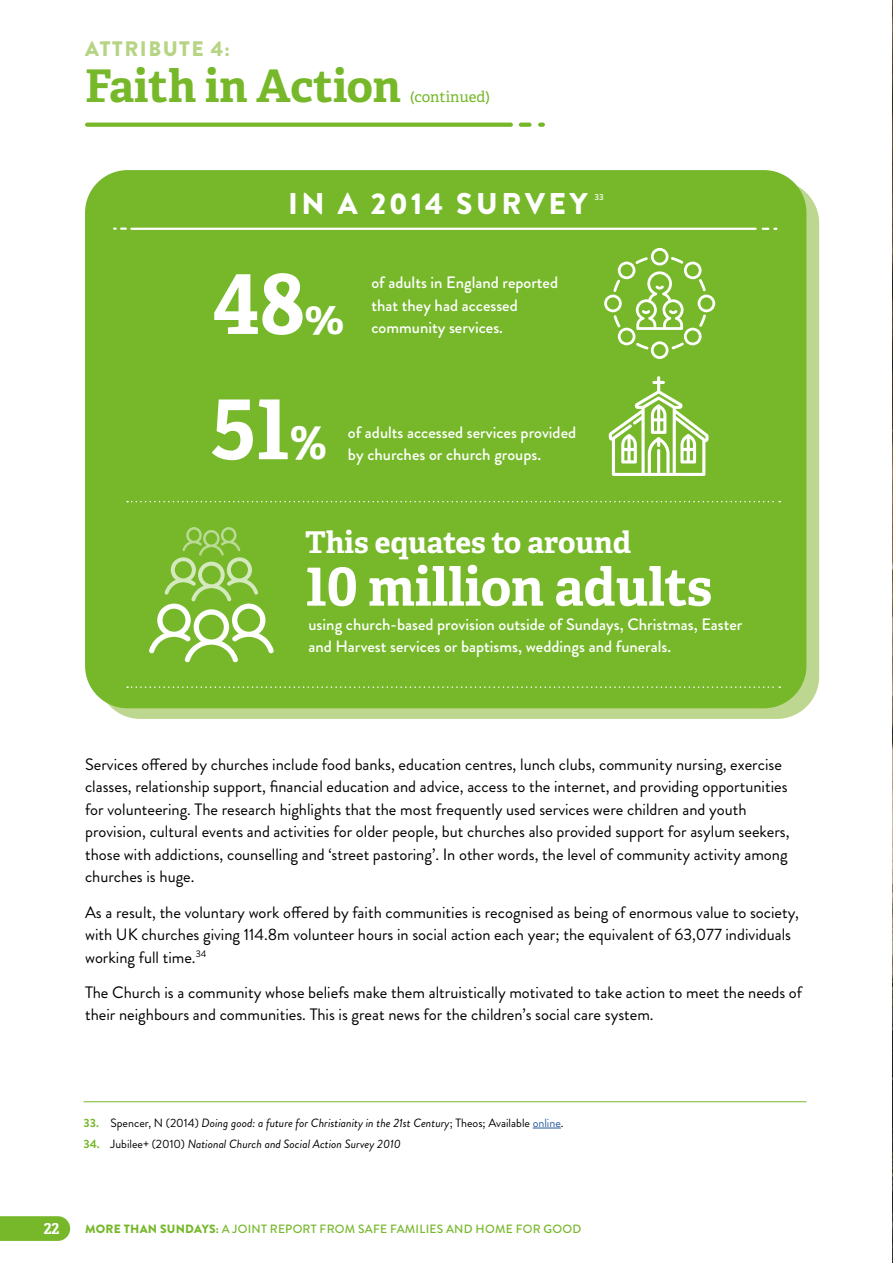
<style>
.page{position:relative;width:893px;height:1263px;background:#fff}
.page>*{position:absolute;margin:0;border:0;box-sizing:border-box;transform-origin:0 0}
.t1{font:700 82.5px "Adelle PE";color:#fff}
.t2{font:700 52.5px "Adelle PE";color:#fff}
.t3{font:700 45px "Adelle PE";color:#76b82a}
.t4{font:700 30px "Adelle PE";color:#fff}
.t5{font:900 30px "Brandon Grotesque";letter-spacing:.12em;color:#fff}
.t6{font:900 21px "Brandon Grotesque";letter-spacing:.07em;color:#b6d484}
.t7{font:16.5px/22.5px "Brandon Grotesque";color:#000}
.t8{font:500 16.5px/22.5px "Brandon Grotesque";color:#fff}
.t9{font:15px "Adelle PE";color:#76b82a}
.t10{font:700 15px "Adelle PE";color:#fff}
.t11{font:italic 12px "Brandon Grotesque";color:#000}
.t12{font:500 12px "Brandon Grotesque";letter-spacing:.02em;color:#76b82a}
.t13{font:500 8.7px "Brandon Grotesque";color:#fff}
.s1{font-size:45px}
.s2{font-weight:700;font-style:normal;color:#76b82a}
.s3{font-style:normal}
.s4{font-style:normal;color:#275b9b}
.s5{font-weight:900}
</style>
<div class="page">
<div style="left:98px;top:181px;width:721px;height:538px;background:#bdd790;border-radius:43px"></div>
<div style="left:85px;top:170px;width:721px;height:538px;background:#76b82a;border-radius:43px"></div>
<hr style="left:130px;top:228px;width:627px;height:2px;background:#fff">
<svg style="left:762px;top:228px;width:15px;height:2px"></svg>
<svg style="left:113px;top:228px;width:14px;height:2px"></svg>
<svg style="left:127px;top:686px;width:653px;height:2px"></svg>
<svg style="left:127px;top:501px;width:653px;height:1px"></svg>
<svg style="left:604px;top:248px;width:111px;height:111px"></svg>
<svg style="left:609px;top:376px;width:99px;height:100px"></svg>
<svg style="left:149px;top:527px;width:125px;height:135px"></svg>
<img style="left:892px;top:0;width:1px;height:1263px">
<svg style="left:533px;top:1128px;width:28px;height:1px"></svg>
<hr style="left:84px;top:1101px;width:722px;height:1px;background:#76b82a">
<svg style="left:0;top:1216px;width:70px;height:25px;background:#7cbb34"></svg>
<svg style="left:85px;top:123px;width:428px;height:4px;background:#7bbb33"></svg>
<svg style="left:519px;top:123px;width:12px;height:4px"></svg>
<svg style="left:538px;top:123px;width:7px;height:4px"></svg>
<p class="t6" style="left:85px;top:34px;width:146px">ATTRIBUTE 4:</p>
<h3 class="t3" style="left:85px;top:53px;width:317px">Faith in Action</h3>
<p class="t9" style="left:410px;top:86px;width:81px">(continued)</p>
<h3 class="t5" style="left:288px;top:183px;width:301px">IN A 2014 SURVEY</h3>
<p class="t13" style="left:594px;top:191px;width:11px">33</p>
<h1 class="t1" style="left:211px;top:245px;width:135px">48<span class="s1">%</span></h1>
<p class="t8" style="left:371px;top:272px;width:188px">of adults in England reported that they had accessed</p>
<p class="t8" style="left:371px;top:317px;width:133px">community services.</p>
<h1 class="t1" style="left:211px;top:370px;width:117px">51<span class="s1">%</span></h1>
<p class="t8" style="left:348px;top:421px;width:230px">of adults accessed services provided</p>
<p class="t8" style="left:348px;top:443px;width:195px">by churches or church groups.</p>
<h3 class="t4" style="left:305px;top:521px;width:328px">This equates to around</h3>
<h2 class="t2" style="left:305px;top:549px;width:409px">10 million adults</h2>
<p class="t8" style="left:309px;top:613px;width:435px">using church-based provision outside of Sundays, Christmas, Easter and Harvest services or baptisms, weddings and funerals.</p>
<p class="t7" style="left:85px;top:753px;width:706px">Services offered by churches include food banks, education centres, lunch clubs, community nursing, exercise classes, relationship support, financial education and advice, access to the internet, and providing opportunities for volunteering. The research highlights that the most frequently used services were children and youth provision, cultural events and activities for older people, but churches also provided support for asylum seekers, those with addictions, counselling and ‘street pastoring’. In other words, the level of community activity among churches is huge.</p>
<p class="t7" style="left:85px;top:901px;width:715px">As a result, the voluntary work offered by faith communities is recognised as being of enormous value to society, with UK churches giving 114.8m volunteer hours in social action each year; the equivalent of 63,077 individuals working full time.<sup>34</sup></p>
<p class="t7" style="left:85px;top:981px;width:719px">The Church is a community whose beliefs make them altruistically motivated to take action to meet the needs of their neighbours and communities. This is great news for the children’s social care system.</p>
<p class="t11" style="left:84px;top:1114px;width:482px"><span class="s2">33.</span> <span class="s3">Spencer, N (2014)</span> Doing good: a future for Christianity in the 21st Century<span class="s3">; Theos; Available</span> <span class="s4">online</span><span class="s3">.</span></p>
<p class="t11" style="left:84px;top:1135px;width:319px"><span class="s2">34.</span> <span class="s3">Jubilee+ (2010)</span> National Church and Social Action Survey 2010</p>
<p class="t10" style="left:44px;top:1218px;width:17px">22</p>
<p class="t12" style="left:85px;top:1220px;width:498px"><span class="s5">MORE THAN SUNDAYS:</span> A JOINT REPORT FROM SAFE FAMILIES AND HOME FOR GOOD</p>
</div>
